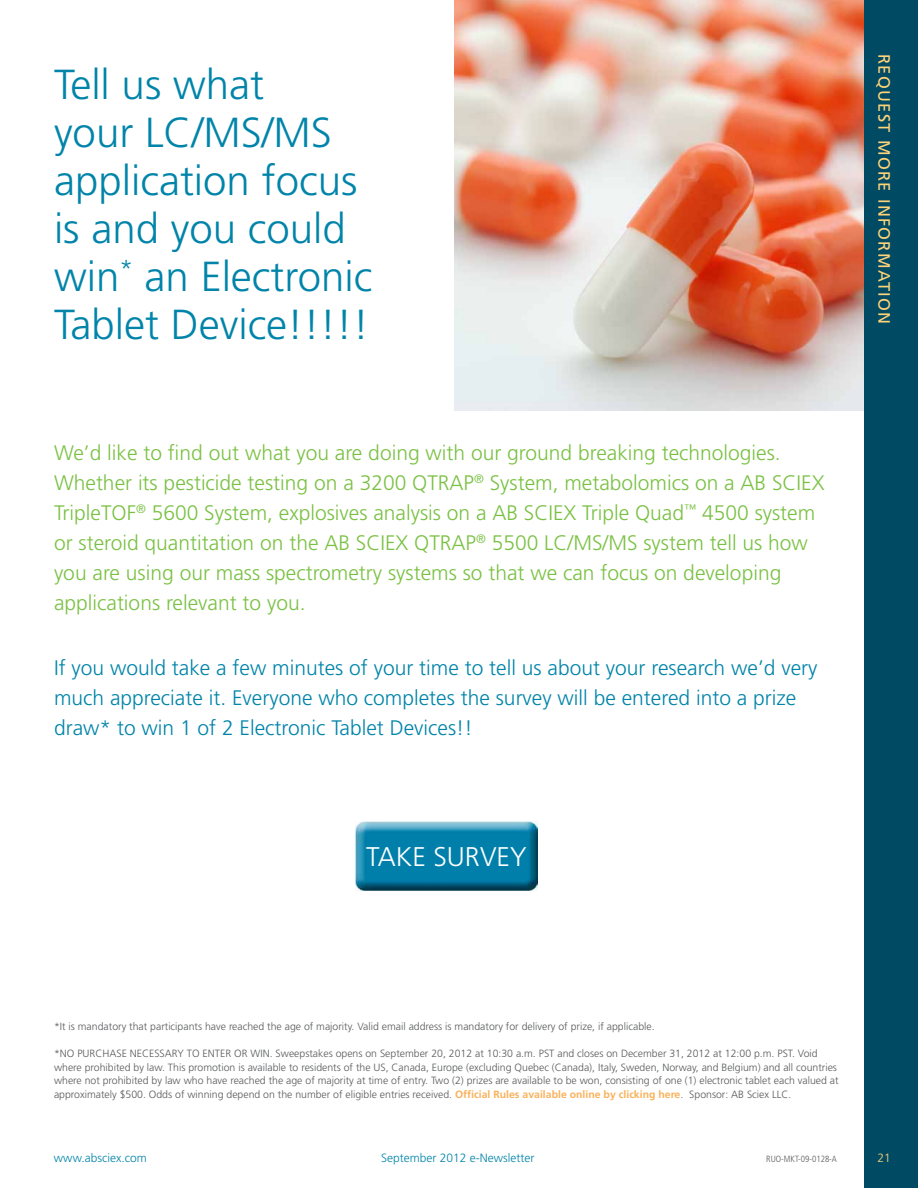
<style>
.page{position:relative;width:918px;height:1188px;background:#fff}
.page>*{position:absolute;margin:0;border:0;box-sizing:border-box;transform-origin:0 0}
.t1{font:300 42px/48px "Frutiger LT Std";color:#0084a9}
.t2{font:300 27px "Frutiger LT Std";color:#fff}
.t3{font:300 21px/30px "Frutiger LT Std";color:#7ac143}
.t4{font:300 21px/30px "Frutiger LT Std";color:#0084a9}
.t5{font:16.5px "Frutiger LT Std";letter-spacing:.08em;color:#ffd478}
.t6{font:300 12px "Frutiger LT Std";color:#0084a9}
.t7{font:300 12px "Frutiger LT Std";color:#ffd478}
.t8{font:300 10.5px/13.5px "Frutiger LT Std";color:#58595b}
.t9{font:300 condensed 9px "Frutiger LT Std";color:#58595b}
.s1{font-weight:700;color:#fab15a}
</style>
<div class="page">
<div style="left:864px;top:0;width:54px;height:1188px;background:#004a64"></div>
<img style="left:454px;top:0;width:410px;height:410px">
<img style="left:355px;top:822px;width:183px;height:68px">
<h1 class="t1" style="left:54px;top:61px;width:320px">Tell us what<br>your LC/MS/MS application focus is and you could win<sup>*</sup> an Electronic<br>Tablet Device!!!!!</h1>
<p class="t3" style="left:54px;top:438px;width:772px">We’d like to find out what you are doing with our ground breaking technologies.<br>Whether its pesticide testing on a 3200 QTRAP<sup>®</sup> System, metabolomics on a AB SCIEX TripleTOF<sup>®</sup> 5600 System, explosives analysis on a AB SCIEX Triple Quad<sup>™</sup> 4500 system or steroid quantitation on the AB SCIEX QTRAP<sup>®</sup> 5500 LC/MS/MS system tell us how you are using our mass spectrometry systems so that we can focus on developing applications relevant to you.</p>
<h3 class="t4" style="left:54px;top:653px;width:765px">If you would take a few minutes of your time to tell us about your research we’d very much appreciate it. Everyone who completes the survey will be entered into a prize draw* to win 1 of 2 Electronic Tablet Devices!!</h3>
<h2 class="t2" style="left:366px;top:841px;width:162px">TAKE SURVEY</h2>
<h3 class="t5" style="left:894px;top:54px;width:272px;rotate:90deg">REQUEST MORE INFORMATION</h3>
<p class="t8" style="left:54px;top:1020px;width:602px">*It is mandatory that participants have reached the age of majority. Valid email address is mandatory for delivery of prize, if applicable.</p>
<p class="t8" style="left:54px;top:1047px;width:786px">*NO PURCHASE NECESSARY TO ENTER OR WIN. Sweepstakes opens on September 20, 2012 at 10:30 a.m. PST and closes on December 31, 2012 at 12:00 p.m. PST. Void where prohibited by law. This promotion is available to residents of the US, Canada, Europe (excluding Quebec (Canada), Italy, Sweden, Norway, and Belgium) and all countries where not prohibited by law who have reached the age of majority at time of entry. Two (2) prizes are available to be won, consisting of one (1) electronic tablet each valued at approximately $500. Odds of winning depend on the number of eligible entries received. <span class="s1">Official Rules available online by clicking here</span>. Sponsor: AB Sciex LLC.</p>
<p class="t6" style="left:54px;top:1151px;width:94px">www.absciex.com</p>
<p class="t6" style="left:381px;top:1151px;width:155px">September 2012 e-Newsletter</p>
<p class="t7" style="left:878px;top:1151px;width:15px">21</p>
<p class="t9" style="left:766px;top:1154px;width:72px">RUO-MKT-09-0128-A</p>
</div>
